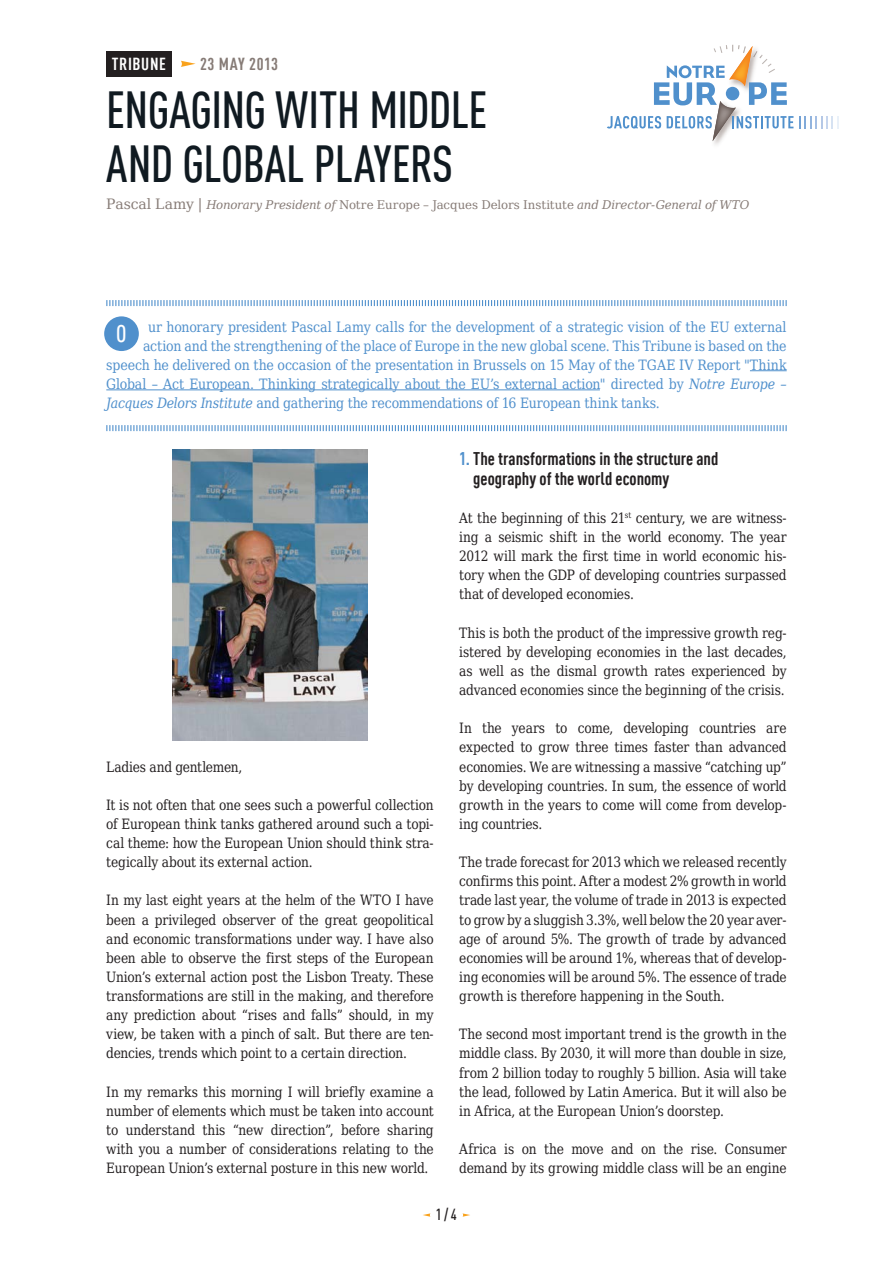
<style>
.page{position:relative;width:893px;height:1263px;background:#fff}
.page>*{position:absolute;margin:0;border:0;box-sizing:border-box;transform-origin:0 0}
.EN_TRI_Titre{font:500 condensed 51px/54px "DIN Offc Pro";letter-spacing:-.01em;color:#101a21}
.t1{font:500 condensed 24px "DIN Offc Pro";color:#fff}
.EN_TRI_T1{font:700 condensed 18px/19.2px "DIN Offc Pro";color:#231f20}
.t2{font:700 condensed 17.1px "DIN Offc Pro";letter-spacing:.035em;color:#867b76}
.t3{font:700 condensed 17.1px "DIN Offc Pro";letter-spacing:.035em;color:#fff}
.t4{font:500 condensed 15.75px "DIN Offc Pro";color:#231f20}
.EN_TRI_Texte_courant{font:14.25px/19.2px "DejaVu Serif Condensed";letter-spacing:-.01em;color:#231f20;text-align:justify;scale:.95 1}
.EN_TRI_Chapo{font:14.25px "DejaVu Serif Condensed";letter-spacing:-.01em;color:#5090cc}
.EN_TRI_Auteur{font:italic 12px "DejaVu Serif";letter-spacing:-.015em;color:#867b76}
.s1{font-style:normal;font-size:14.25px}
.s2{font-style:normal}
.s3{font-style:italic}
.s4{color:#5090cc}
</style>
<div class="page">
<div style="left:106px;top:52px;width:66px;height:25px;background:#231f20"></div>
<img style="left:714px;top:141px;width:7px;height:4px">
<svg style="left:799px;top:116px;width:40px;height:12px"></svg>
<svg style="left:607px;top:45px;width:186px;height:96px"></svg>
<svg style="left:423px;top:1213px;width:7px;height:4px"></svg>
<svg style="left:463px;top:1213px;width:7px;height:4px"></svg>
<svg style="left:181px;top:61px;width:15px;height:6px"></svg>
<svg style="left:106px;top:300px;width:681px;height:7px"></svg>
<hr style="left:750px;top:370px;width:37px;height:1px;background:#5090cc">
<hr style="left:106px;top:390px;width:494px;height:1px;background:#5090cc">
<svg style="left:106px;top:425px;width:681px;height:7px"></svg>
<img style="left:173px;top:449px;width:194px;height:292px">
<div style="left:104px;top:316px;width:35px;height:35px;background:#5090cc;border-radius:50%"></div>
<p class="t3" style="left:112px;top:51px;width:56px">TRIBUNE</p>
<p class="t2" style="left:200px;top:51px;width:79px">23 MAY 2013</p>
<p class="EN_TRI_Titre" style="left:106px;top:79px;width:383px">ENGAGING WITH MIDDLE<br>AND GLOBAL PLAYERS</p>
<p class="EN_TRI_Auteur" style="left:106px;top:194px;width:644px"><span class="s1">Pascal Lamy |</span> Honorary President of <span class="s2">Notre Europe – Jacques Delors Institute</span> and Director-General of WTO</p>
<p class="EN_TRI_Chapo" style="left:148px;top:314px;width:640px">ur honorary president Pascal Lamy calls for the development of a strategic vision of the EU external</p>
<p class="EN_TRI_Chapo" style="left:143px;top:333px;width:645px">action and the strengthening of the place of Europe in the new global scene. This Tribune is based on the</p>
<p class="EN_TRI_Chapo" style="left:106px;top:352px;width:682px">speech he delivered on the occasion of the presentation in Brussels on 15 May of the TGAE IV Report "Think</p>
<p class="EN_TRI_Chapo" style="left:106px;top:371px;width:682px">Global – Act European. Thinking strategically about the EU’s external action" directed by <span class="s3">Notre Europe –</span></p>
<p class="EN_TRI_Chapo" style="left:106px;top:390px;width:555px"><span class="s3">Jacques Delors Institute</span> and gathering the recommendations of 16 European think tanks.</p>
<p class="t1" style="left:116px;top:316px;width:12px">O</p>
<p class="EN_TRI_Texte_courant" style="left:106px;top:755px;width:145px">Ladies and gentlemen,</p>
<p class="EN_TRI_Texte_courant" style="left:106px;top:794px;width:346px">It is not often that one sees such a powerful collection of European think tanks gathered around such a topi&shy;cal theme: how the European Union should think stra&shy;tegically about its external action.</p>
<p class="EN_TRI_Texte_courant" style="left:106px;top:889px;width:346px">In my last eight years at the helm of the WTO I have been a privileged observer of the great geopolitical and economic transformations under way. I have also been able to observe the first steps of the European Union’s external action post the Lisbon Treaty. These transformations are still in the making, and therefore any prediction about “rises and falls” should, in my view, be taken with a pinch of salt. But there are ten&shy;dencies, trends which point to a certain direction.</p>
<p class="EN_TRI_Texte_courant" style="left:106px;top:1081px;width:346px">In my remarks this morning I will briefly examine a number of elements which must be taken into account to understand this “new direction”, before sharing with you a number of considerations relating to the European Union’s external posture in this new world.</p>
<p class="EN_TRI_T1" style="left:473px;top:448px;width:247px;text-indent:-14px"><span class="s4">1.</span> The transformations in the structure and geography of the world economy</p>
<p class="EN_TRI_Texte_courant" style="left:459px;top:507px;width:346px">At the beginning of this 21<sup>st</sup> century, we are witness&shy;ing a seismic shift in the world economy. The year 2012 will mark the first time in world economic his&shy;tory when the GDP of developing countries surpassed that of developed economies.</p>
<p class="EN_TRI_Texte_courant" style="left:459px;top:622px;width:346px">This is both the product of the impressive growth reg&shy;istered by developing economies in the last decades, as well as the dismal growth rates experienced by advanced economies since the beginning of the crisis.</p>
<p class="EN_TRI_Texte_courant" style="left:459px;top:717px;width:346px">In the years to come, developing countries are expected to grow three times faster than advanced economies. We are witnessing a massive “catching up” by developing countries. In sum, the essence of world growth in the years to come will come from develop&shy;ing countries.</p>
<p class="EN_TRI_Texte_courant" style="left:459px;top:851px;width:346px">The trade forecast for 2013 which we released recently confirms this point. After a modest 2% growth in world trade last year, the volume of trade in 2013 is expected to grow by a sluggish 3.3%, well below the 20 year aver&shy;age of around 5%. The growth of trade by advanced economies will be around 1%, whereas that of develop&shy;ing economies will be around 5%. The essence of trade growth is therefore happening in the South.</p>
<p class="EN_TRI_Texte_courant" style="left:459px;top:1023px;width:346px">The second most important trend is the growth in the middle class. By 2030, it will more than double in size, from 2 billion today to roughly 5 billion. Asia will take the lead, followed by Latin America. But it will also be in Africa, at the European Union’s doorstep.</p>
<p class="EN_TRI_Texte_courant" style="left:459px;top:1138px;width:346px">Africa is on the move and on the rise. Consumer demand by its growing middle class will be an engine</p>
<p class="t4" style="left:436px;top:1203px;width:22px">1 / 4</p>
</div>
